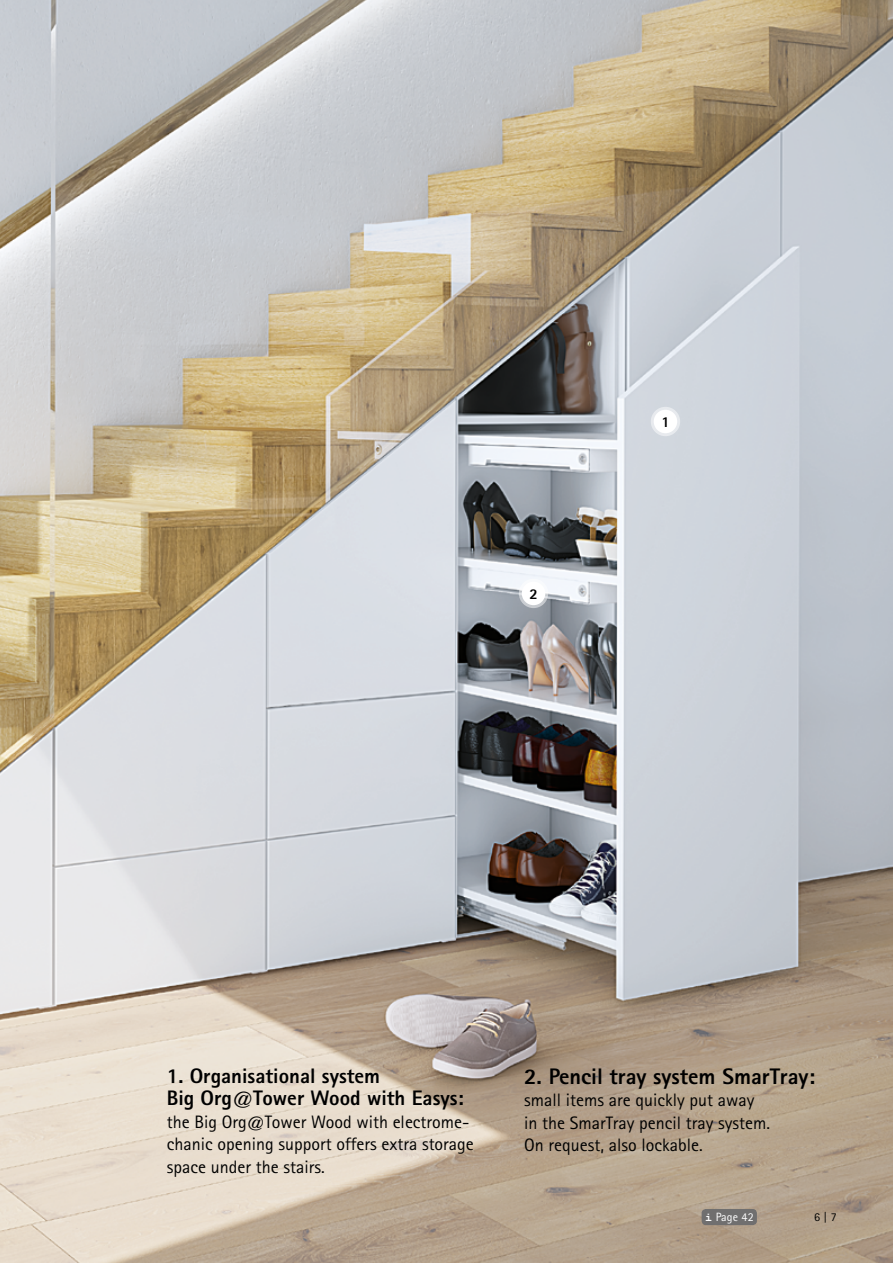
<style>
.page{position:relative;width:893px;height:1263px;background:#fff}
.page>*{position:absolute;margin:0;border:0;box-sizing:border-box;transform-origin:0 0}
.t1{font:800 22.5px "Rotis Sans Serif";color:#000}
.t2{font:800 21px/22.5px "Rotis Sans Serif";color:#000}
.t3{font:18px/22.5px "Rotis Sans Serif";color:#000}
.t4{font:800 15px "Rotis Sans Serif";color:#000}
.t5{font:12px "Rotis Sans Serif";letter-spacing:.01em;color:#fff}
.t6{font:12px "Rotis Sans Serif";color:#000}
.s1{font-family:"Courier New";font-weight:700}
</style>
<div class="page">
<img style="left:0;top:0;width:893px;height:1263px">
<div style="left:651px;top:407px;width:29px;height:29px;background:#e7eaee;border-radius:50%"></div>
<div style="left:654px;top:410px;width:23px;height:23px;background:#fff;border-radius:50%"></div>
<svg style="left:519px;top:579px;width:29px;height:29px"></svg>
<div style="left:522px;top:582px;width:23px;height:23px;background:#fff;border-radius:50%"></div>
<div style="left:702px;top:1209px;width:55px;height:16px;background:#706f6f;border-radius:4px"></div>
<p class="t4" style="left:529px;top:584px;width:10px">2</p>
<p class="t4" style="left:661px;top:412px;width:10px">1</p>
<p class="t2" style="left:167px;top:1064px;width:299px">1. Organisational system<br>Big Org@Tower Wood with Easys:</p>
<p class="t3" style="left:167px;top:1110px;width:309px">the Big Org@Tower Wood with electrome&shy;chanic opening support offers extra storage space under the stairs.</p>
<p class="t1" style="left:524px;top:1062px;width:293px">2. Pencil tray system SmarTray:</p>
<p class="t3" style="left:524px;top:1089px;width:247px">small items are quickly put away in the SmarTray pencil tray system.<br>On request, also lockable.</p>
<p class="t5" style="left:705px;top:1209px;width:50px"><span class="s1">i</span> Page 42</p>
<p class="t6" style="left:814px;top:1210px;width:24px">6 | 7</p>
</div>
